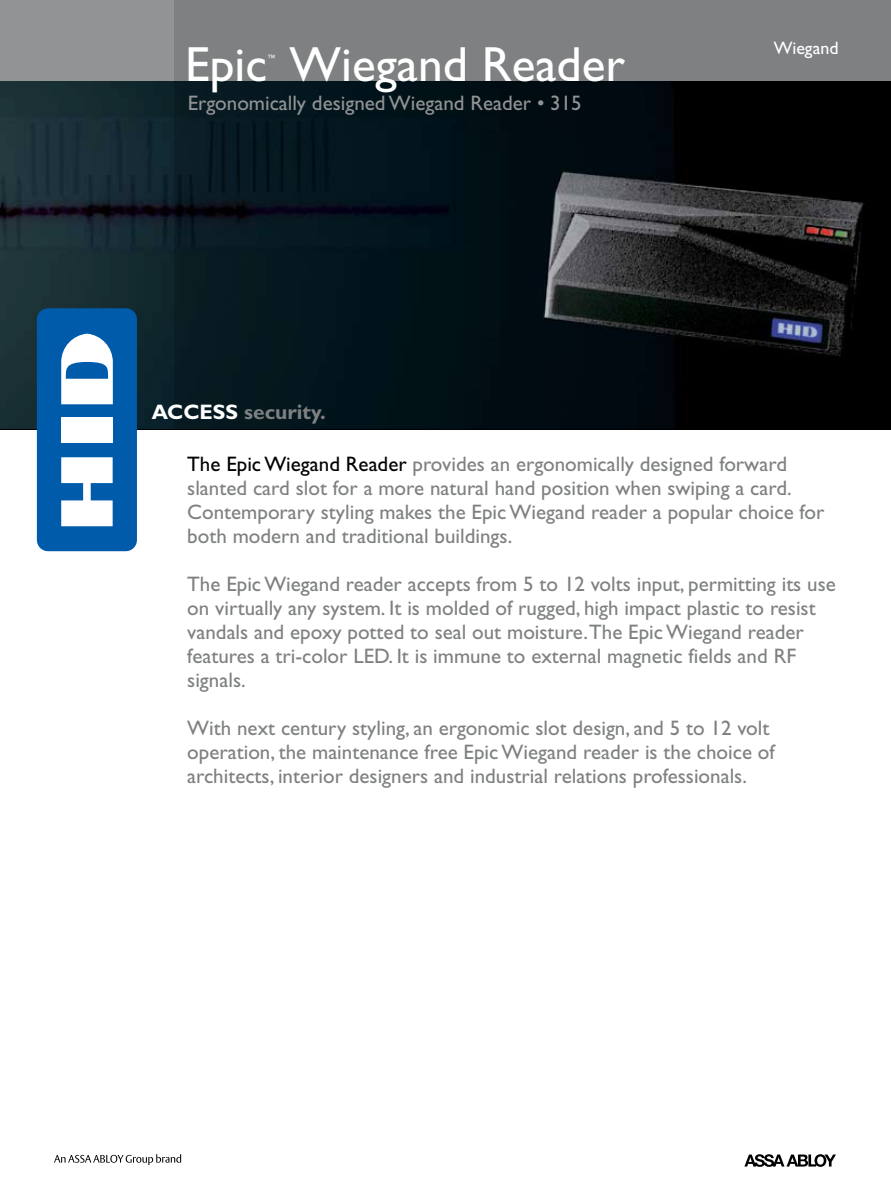
<style>
.page{position:relative;width:891px;height:1188px;background:#fff}
.page>*{position:absolute;margin:0;border:0;box-sizing:border-box;transform-origin:0 0}
.t1{font:49.5px "Gill Sans";color:#fff}
.t2{font:21px/24px "Gill Sans";color:#7e8082}
.t3{font:21px "Gill Sans";color:#919395}
.t4{font:700 21px "Gill Sans";color:#7e8082}
.t5{font:18px "Gill Sans";color:#fff}
.t6{font:8.7px "Gill Sans";color:#fff}
.s1{color:#fff}
.s2{color:#000}
</style>
<div class="page">
<div style="left:0;top:0;width:187px;height:93px;background:#919395"></div>
<div style="left:175px;top:0;width:716px;height:93px;background:#7e8082"></div>
<img style="left:174px;top:81px;width:717px;height:348px">
<svg style="left:0;top:81px;width:174px;height:349px;background:#172b32"></svg>
<div style="left:37px;top:308px;width:100px;height:243px;background:#005bab;border-radius:11px"></div>
<div style="left:61px;top:418px;width:52px;height:25px;background:#fff"></div>
<svg style="left:61px;top:457px;width:52px;height:69px"></svg>
<svg style="left:61px;top:334px;width:52px;height:70px"></svg>
<svg style="left:54px;top:1154px;width:127px;height:11px"></svg>
<svg style="left:744px;top:1154px;width:92px;height:13px"></svg>
<h1 class="t1" style="left:185px;top:36px;width:84px">Epic</h1>
<p class="t6" style="left:267px;top:53px;width:10px">™</p>
<h1 class="t1" style="left:290px;top:36px;width:337px">Wiegand Reader</h1>
<p class="t3" style="left:188px;top:91px;width:396px">Ergonomically designed Wiegand Reader • 315</p>
<p class="t4" style="left:152px;top:400px;width:176px"><span class="s1">ACCESS</span> security.</p>
<p class="t5" style="left:774px;top:38px;width:66px">Wiegand</p>
<p class="t2" style="left:187px;top:452px;width:639px"><span class="s2">The Epic Wiegand Reader</span> provides an ergonomically designed forward slanted card slot for a more natural hand position when swiping a card.<br>Contemporary styling makes the Epic Wiegand reader a popular choice for both modern and traditional buildings.</p>
<p class="t2" style="left:187px;top:572px;width:650px">The Epic Wiegand reader accepts from 5 to 12 volts input, permitting its use on virtually any system. It is molded of rugged, high impact plastic to resist vandals and epoxy potted to seal out moisture.The Epic Wiegand reader features a tri-color LED. It is immune to external magnetic fields and RF signals.</p>
<p class="t2" style="left:187px;top:716px;width:589px">With next century styling, an ergonomic slot design, and 5 to 12 volt operation, the maintenance free Epic Wiegand reader is the choice of architects, interior designers and industrial relations professionals.</p>
</div>
